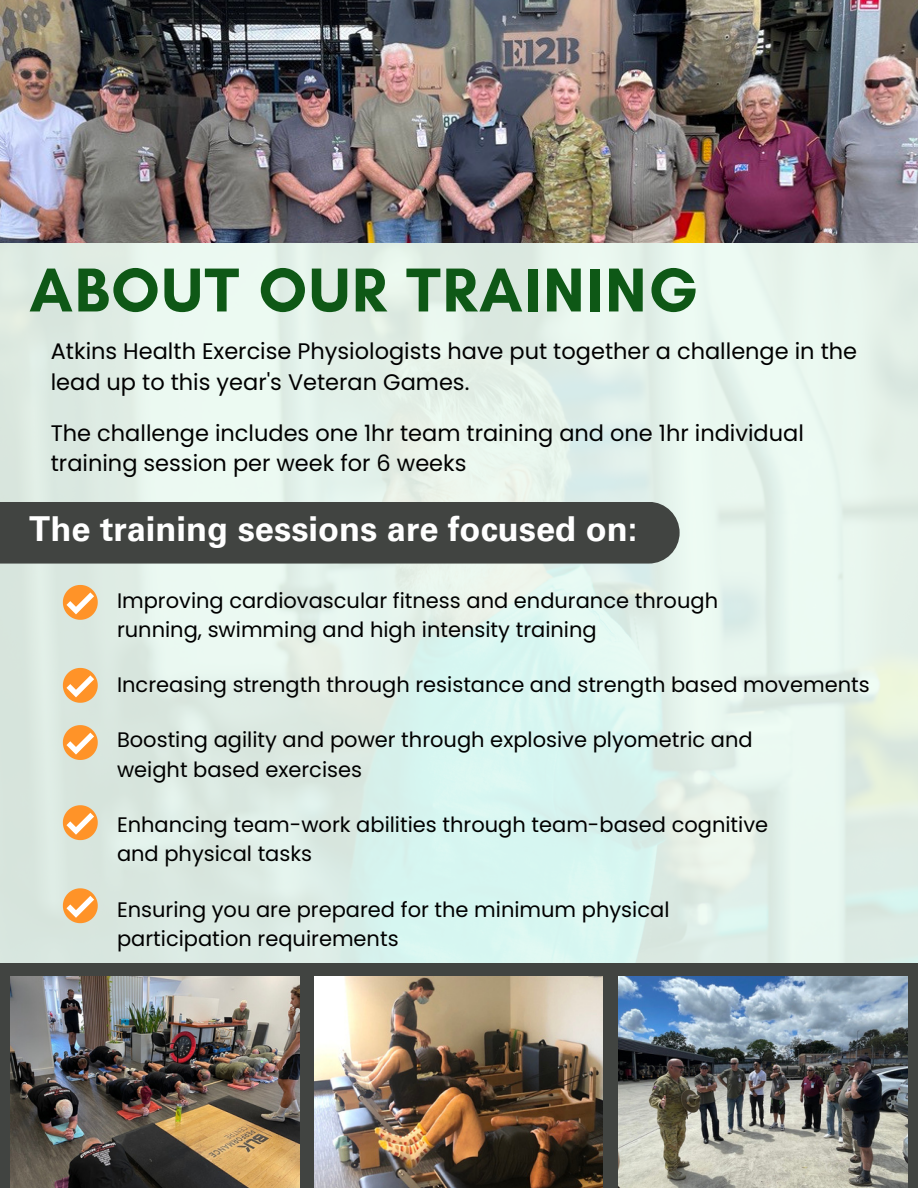
<style>
.page{position:relative;width:918px;height:1188px;background:#fff}
.page>*{position:absolute;margin:0;border:0;box-sizing:border-box;transform-origin:0 0}
.t1{font:700 63.15px "Glacial Indifference";letter-spacing:.03em;color:#0e5816}
.t2{font:700 34.5px "Univers LT Pro 65";color:#fff}
.t3{font:22.5px/31.3px "Poppins";color:#000}
.t4{font:21px/29.2px "Poppins";color:#000}
</style>
<div class="page">
<img style="left:0;top:0;width:918px;height:964px">
<div style="left:0;top:964px;width:918px;height:224px;background:#414441"></div>
<img style="left:10px;top:976px;width:289px;height:212px">
<img style="left:315px;top:976px;width:288px;height:212px">
<img style="left:619px;top:976px;width:289px;height:212px">
<svg style="left:63px;top:585px;width:35px;height:35px"></svg>
<svg style="left:63px;top:668px;width:35px;height:35px"></svg>
<svg style="left:63px;top:725px;width:35px;height:35px"></svg>
<svg style="left:63px;top:805px;width:35px;height:35px"></svg>
<svg style="left:63px;top:888px;width:35px;height:35px"></svg>
<div style="left:0;top:502px;width:680px;height:62px;background:#414441"></div>
<p class="t1" style="left:29px;top:251px;width:670px">ABOUT OUR TRAINING</p>
<p class="t3" style="left:51px;top:335px;width:808px">Atkins Health Exercise Physiologists have put together a challenge in the lead up to this year's Veteran Games.</p>
<p class="t3" style="left:51px;top:418px;width:755px;line-height:30.3px">The challenge includes one 1hr team training and one 1hr individual training session per week for 6 weeks</p>
<p class="t2" style="left:29px;top:516px;width:610px">The training sessions are focused on:</p>
<p class="t4" style="left:117px;top:586px;width:603px">Improving cardiovascular fitness and endurance through running, swimming and high intensity training</p>
<p class="t4" style="left:117px;top:670px;width:754px">Increasing strength through resistance and strength based movements</p>
<p class="t4" style="left:117px;top:725px;width:637px">Boosting agility and power through explosive plyometric and weight based exercises</p>
<p class="t4" style="left:117px;top:810px;width:653px">Enhancing team-work abilities through team-based cognitive and physical tasks</p>
<p class="t4" style="left:117px;top:895px;width:554px">Ensuring you are prepared for the minimum physical participation requirements</p>
</div>
